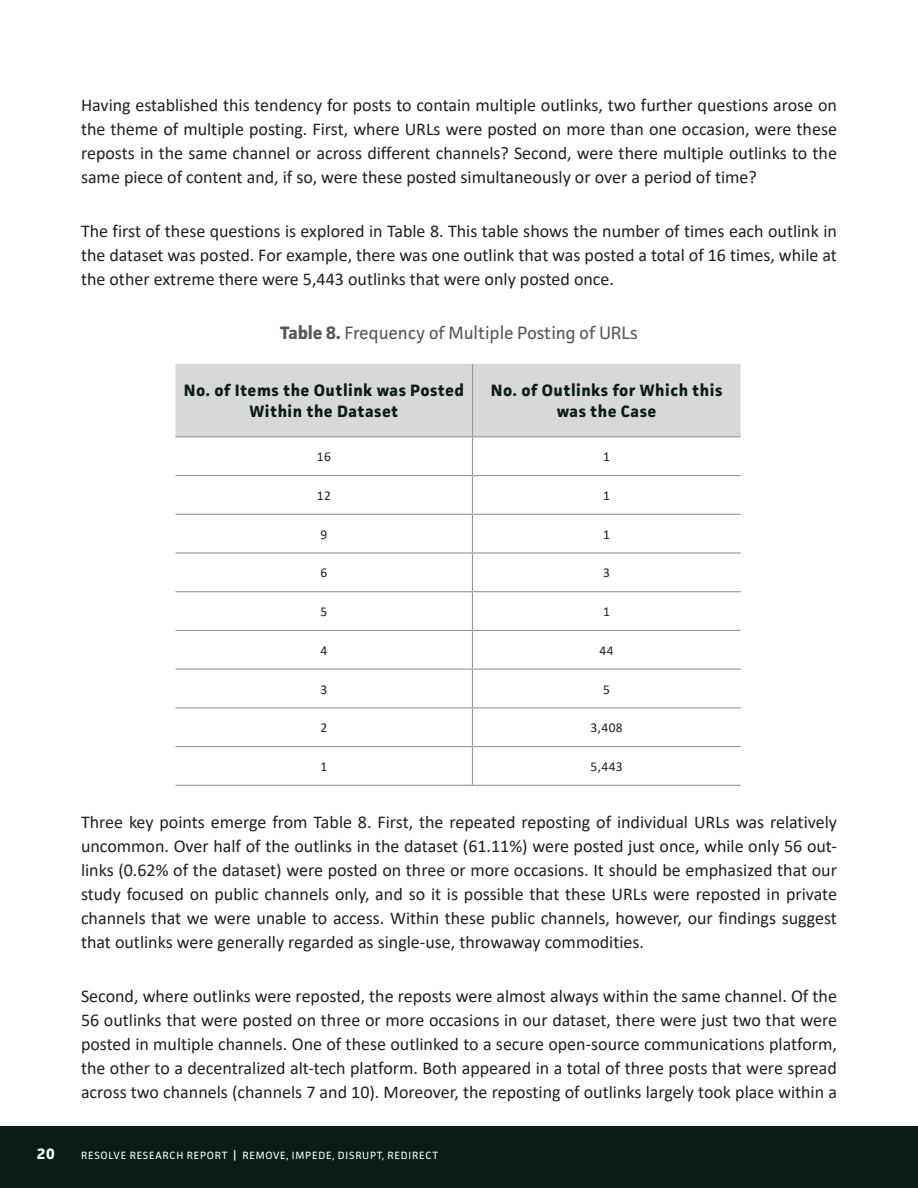
<style>
.page{position:relative;width:918px;height:1188px;background:#fff}
.page>*{position:absolute;margin:0;border:0;box-sizing:border-box;transform-origin:0 0}
.BODY_TEXT{font:18px/24px "Calibri";color:#231f20;text-align:justify}
.BODY_TEXT-2{font:18px "Facit";letter-spacing:-.01em;color:#57585a}
.t1{font:700 16.5px/21px "Facit";letter-spacing:.03em;color:#0b1c16;text-align:center}
.t2{font:700 15px "Facit";color:#fff}
.t3{font:13.5px "Calibri";letter-spacing:.03em;color:#231f20}
.t4{font:10.5px "Facit";letter-spacing:.08em;color:#fff}
.s1{font-weight:700}
</style>
<div class="page">
<div style="left:0;top:1127px;width:918px;height:61px;background:#0b1c16"></div>
<div style="left:176px;top:364px;width:565px;height:72px;background:#d8d9d7"></div>
<svg style="left:176px;top:437px;width:565px;height:348px"></svg>
<hr style="left:472px;top:437px;width:1px;height:38px;background:#939598">
<hr style="left:176px;top:475px;width:296px;height:1px;background:#939598">
<hr style="left:472px;top:475px;width:269px;height:1px;background:#939598">
<hr style="left:472px;top:476px;width:1px;height:38px;background:#939598">
<hr style="left:176px;top:514px;width:296px;height:1px;background:#939598">
<hr style="left:472px;top:514px;width:269px;height:1px;background:#939598">
<hr style="left:472px;top:515px;width:1px;height:37px;background:#939598">
<hr style="left:176px;top:552px;width:296px;height:2px;background:#939598">
<hr style="left:472px;top:552px;width:269px;height:2px;background:#939598">
<hr style="left:472px;top:554px;width:1px;height:37px;background:#939598">
<hr style="left:176px;top:591px;width:296px;height:1px;background:#939598">
<hr style="left:472px;top:591px;width:269px;height:1px;background:#939598">
<hr style="left:472px;top:592px;width:1px;height:38px;background:#939598">
<hr style="left:176px;top:630px;width:296px;height:1px;background:#939598">
<hr style="left:472px;top:630px;width:269px;height:1px;background:#939598">
<hr style="left:472px;top:631px;width:1px;height:38px;background:#939598">
<hr style="left:176px;top:669px;width:296px;height:1px;background:#939598">
<hr style="left:472px;top:669px;width:269px;height:1px;background:#939598">
<hr style="left:472px;top:670px;width:1px;height:37px;background:#939598">
<hr style="left:176px;top:707px;width:296px;height:1px;background:#939598">
<hr style="left:472px;top:707px;width:269px;height:1px;background:#939598">
<hr style="left:472px;top:708px;width:1px;height:38px;background:#939598">
<hr style="left:472px;top:364px;width:1px;height:72px;background:#939598">
<hr style="left:176px;top:436px;width:296px;height:1px;background:#939598">
<hr style="left:472px;top:436px;width:269px;height:1px;background:#939598">
<hr style="left:176px;top:746px;width:296px;height:1px;background:#939598">
<hr style="left:472px;top:746px;width:269px;height:1px;background:#939598">
<hr style="left:472px;top:747px;width:1px;height:38px;background:#939598">
<hr style="left:176px;top:785px;width:296px;height:1px;background:#939598">
<hr style="left:472px;top:785px;width:269px;height:1px;background:#939598">
<p class="BODY_TEXT" style="left:81px;top:92px;width:758px">Having established this tendency for posts to contain multiple outlinks, two further questions arose on the theme of multiple posting. First, where URLs were posted on more than one occasion, were these reposts in the same channel or across different channels? Second, were there multiple outlinks to the same piece of content and, if so, were these posted simultaneously or over a period of time?</p>
<p class="BODY_TEXT" style="left:81px;top:218px;width:757px">The first of these questions is explored in Table 8. This table shows the number of times each outlink in the dataset was posted. For example, there was one outlink that was posted a total of 16 times, while at the other extreme there were 5,443 outlinks that were only posted once.</p>
<p class="BODY_TEXT-2" style="left:280px;top:321px;width:359px"><span class="s1">Table 8.</span> Frequency of Multiple Posting of URLs</p>
<p class="t1" style="left:184px;top:380px;width:282px">No. of Items the Outlink was Posted<br>Within the Dataset</p>
<p class="t1" style="left:491px;top:380px;width:233px">No. of Outlinks for Which this was the Case</p>
<p class="t3" style="left:317px;top:447px;width:16px">16</p>
<p class="t3" style="left:603px;top:447px;width:8px">1</p>
<p class="t3" style="left:317px;top:486px;width:16px">12</p>
<p class="t3" style="left:603px;top:486px;width:8px">1</p>
<p class="t3" style="left:321px;top:525px;width:8px">9</p>
<p class="t3" style="left:603px;top:525px;width:8px">1</p>
<p class="t3" style="left:321px;top:564px;width:8px">6</p>
<p class="t3" style="left:603px;top:564px;width:8px">3</p>
<p class="t3" style="left:321px;top:602px;width:8px">5</p>
<p class="t3" style="left:603px;top:602px;width:8px">1</p>
<p class="t3" style="left:321px;top:641px;width:8px">4</p>
<p class="t3" style="left:600px;top:641px;width:16px">44</p>
<p class="t3" style="left:321px;top:680px;width:8px">3</p>
<p class="t3" style="left:603px;top:680px;width:8px">5</p>
<p class="t3" style="left:321px;top:718px;width:8px">2</p>
<p class="t3" style="left:590px;top:718px;width:34px">3,408</p>
<p class="t3" style="left:321px;top:757px;width:8px">1</p>
<p class="t3" style="left:590px;top:757px;width:34px">5,443</p>
<p class="BODY_TEXT" style="left:81px;top:809px;width:758px">Three key points emerge from Table 8. First, the repeated reposting of individual URLs was relatively uncommon. Over half of the outlinks in the dataset (61.11%) were posted just once, while only 56 out&shy;links (0.62% of the dataset) were posted on three or more occasions. It should be emphasized that our study focused on public channels only, and so it is possible that these URLs were reposted in private channels that we were unable to access. Within these public channels, however, our findings suggest that outlinks were generally regarded as single-use, throwaway commodities.</p>
<p class="BODY_TEXT" style="left:81px;top:983px;width:758px">Second, where outlinks were reposted, the reposts were almost always within the same channel. Of the 56 outlinks that were posted on three or more occasions in our dataset, there were just two that were posted in multiple channels. One of these outlinked to a secure open-source communications platform, the other to a decentralized alt-tech platform. Both appeared in a total of three posts that were spread across two channels (channels 7 and 10). Moreover, the reposting of outlinks largely took place within a</p>
<p class="t2" style="left:37px;top:1145px;width:19px">20</p>
<p class="t4" style="left:81px;top:1149px;width:358px">RESOLVE RESEARCH REPORT | REMOVE, IMPEDE, DISRUPT, REDIRECT</p>
</div>
